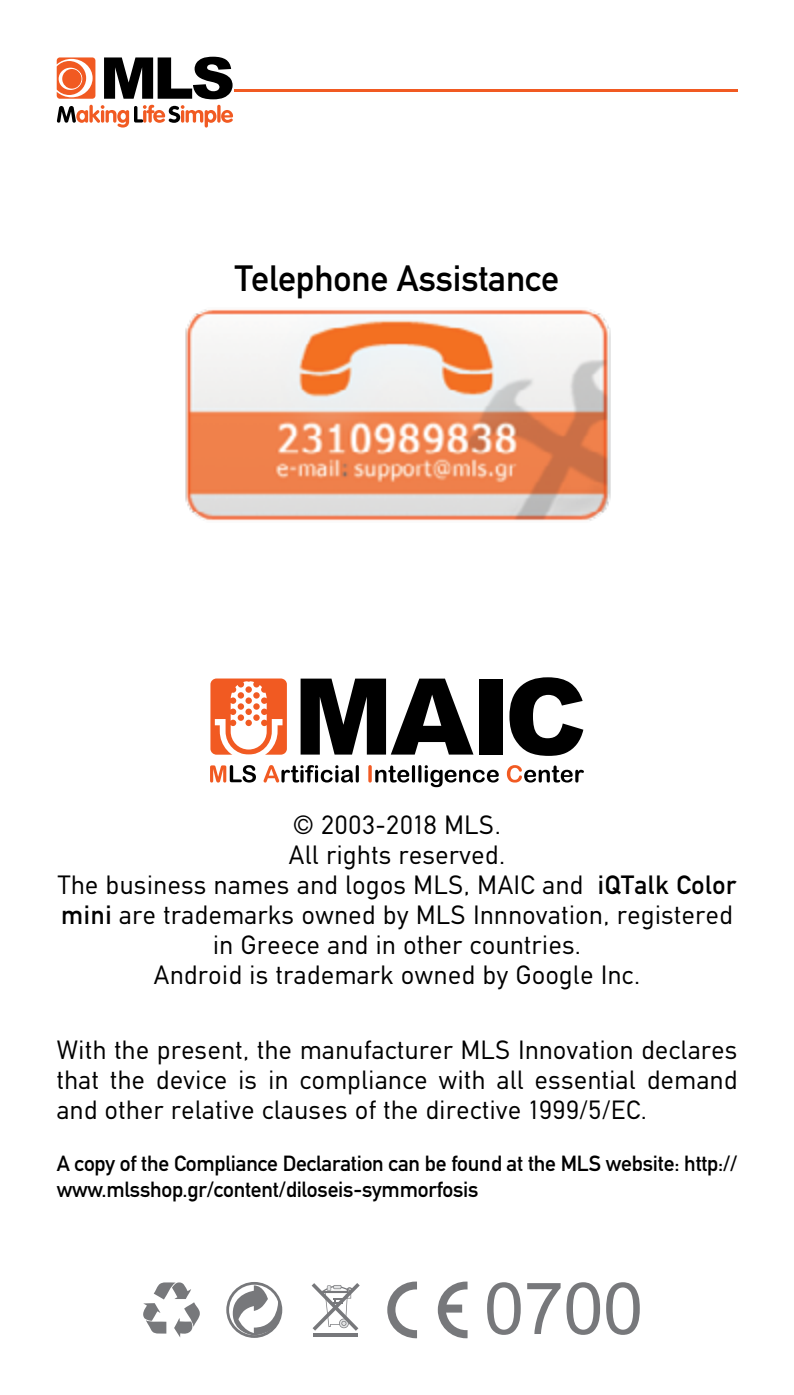
<style>
.page{position:relative;width:794px;height:1395px;background:#fff}
.page>*{position:absolute;margin:0;border:0;box-sizing:border-box;transform-origin:0 0}
.t1{font:72px "Arial";color:#77787b}
.t2{font:36px "CF Din";letter-spacing:-.005em;color:#000}
.t3{font:26px/30px "CF Din";letter-spacing:.025em;color:#000;text-align:center}
.t4{font:21.6px/26px "CF Din";letter-spacing:-.01em;color:#000}
.s1{font-style:inherit}
</style>
<div class="page">
<hr style="left:234px;top:89px;width:503px;height:2px;background:#f15a22">
<svg style="left:57px;top:57px;width:38px;height:42px"></svg>
<svg style="left:104px;top:57px;width:128px;height:42px"></svg>
<svg style="left:57px;top:105px;width:176px;height:23px"></svg>
<svg style="left:226px;top:1282px;width:56px;height:56px"></svg>
<hr style="left:314px;top:1333px;width:44px;height:4px;background:#77787b">
<svg style="left:312px;top:1283px;width:48px;height:47px"></svg>
<svg style="left:143px;top:1282px;width:57px;height:55px"></svg>
<svg style="left:387px;top:1281px;width:30px;height:57px"></svg>
<svg style="left:438px;top:1281px;width:29px;height:57px"></svg>
<div style="left:479px;top:678px;width:24px;height:76px;background:#000"></div>
<svg style="left:509px;top:677px;width:74px;height:79px"></svg>
<svg style="left:210px;top:678px;width:289px;height:109px"></svg>
<svg style="left:507px;top:765px;width:77px;height:17px"></svg>
<img style="left:185px;top:309px;width:426px;height:212px">
<h2 class="t2" style="left:235px;top:259px;width:326px">Telephone Assistance</h2>
<p class="t3" style="left:58px;top:810px;width:680px">© 2003-2018 MLS.<br>All rights reserved.<br>The business names and logos MLS, MAIC and <span class="s1">iQTalk Color mini</span> are trademarks owned by MLS Innnovation, registered in Greece and in other countries.<br>Android is trademark owned by Google Inc.</p>
<p class="t3" style="left:57px;top:1034px;width:682px;text-align:justify">With the present, the manufacturer MLS Innovation declares that the device is in compliance with all essential demand and other relative clauses of the directive 1999/5/EC.</p>
<p class="t4" style="left:57px;top:1151px;width:682px">A copy of the Compliance Declaration can be found at the MLS website: http:// www.mlsshop.gr/content/diloseis-symmorfosis</p>
<h1 class="t1" style="left:484px;top:1261px;width:161px">0700</h1>
</div>
